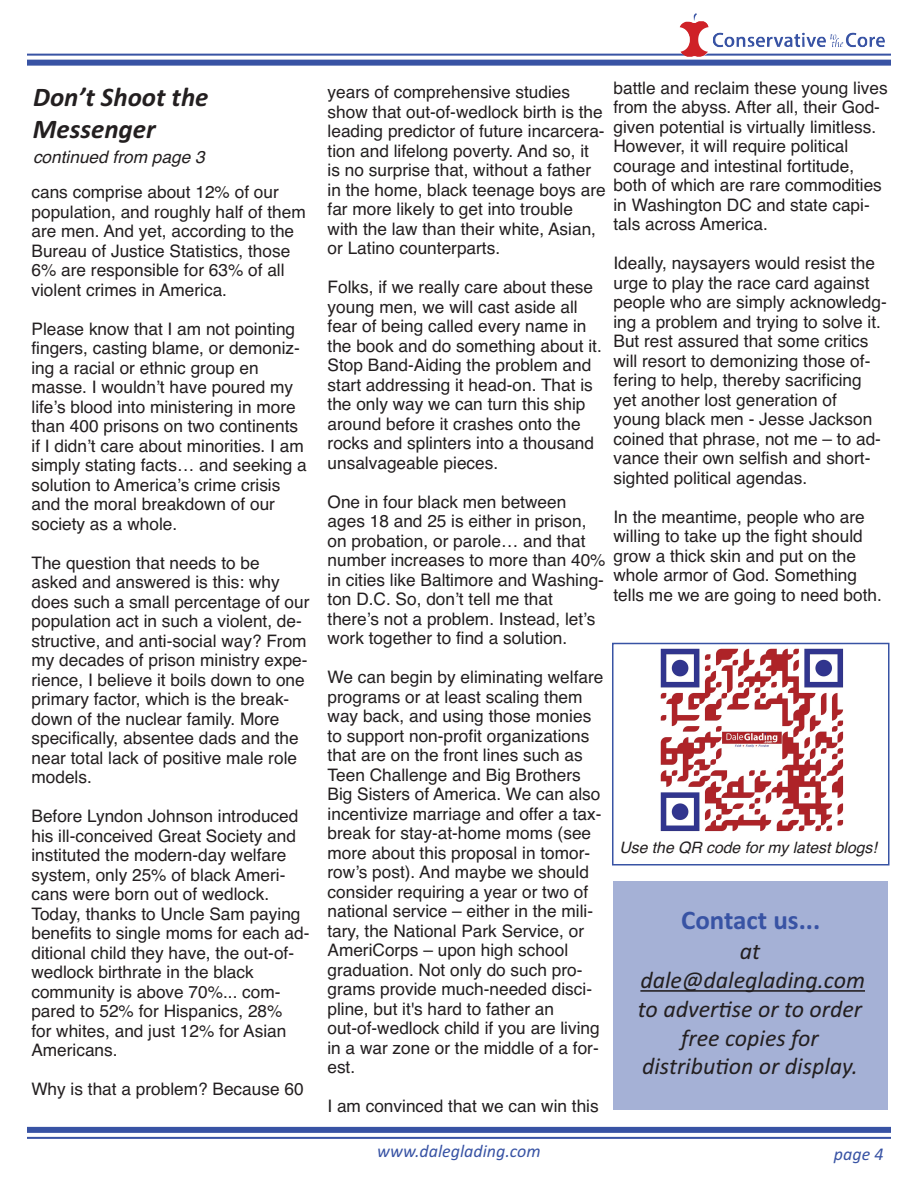
<style>
.page{position:relative;width:918px;height:1188px;background:#fff}
.page>*{position:absolute;margin:0;border:0;box-sizing:border-box;transform-origin:0 0}
.t1{font:italic 700 27px/32.4px "Calibri";color:#231f20}
.t2{font:700 27px "Calibri";color:#3853a4}
.t3{font:italic 24px/28.8px "Calibri";color:#231f20;text-align:center}
.t4{font:italic 18px "Calibri";color:#3853a4}
.t5{font:17.25px/19.5px "Helvetica";color:#231f20}
.t6{font:italic 17.25px "Helvetica";color:#231f20}
.t7{font:italic 15.75px "Helvetica";color:#231f20}
</style>
<div class="page">
<hr style="left:27px;top:54px;width:864px;height:2px;background:#3853a4">
<div style="left:27px;top:60px;width:864px;height:6px;background:#3853a4"></div>
<div style="left:27px;top:1127px;width:864px;height:6px;background:#3853a4"></div>
<hr style="left:27px;top:1137px;width:864px;height:2px;background:#3853a4">
<img style="left:680px;top:13px;width:205px;height:44px">
<img style="left:660px;top:648px;width:184px;height:184px">
<div style="left:612px;top:643px;width:278px;height:223px;border:2px solid #3853a4"></div>
<div style="left:614px;top:881px;width:274px;height:229px;background:#a5b1d6"></div>
<hr style="left:640px;top:990px;width:225px;height:2px;background:#231f20">
<h1 class="t1" style="left:33px;top:80px;width:177px">Don’t Shoot the<br>Messenger</h1>
<p class="t6" style="left:33px;top:147px;width:173px">continued from page 3</p>
<p class="t5" style="left:32px;top:182px;width:276px">cans comprise about 12% of our population, and roughly half of them are men. And yet, according to the<br>Bureau of Justice Statistics, those<br>6% are responsible for 63% of all violent crimes in America.</p>
<p class="t5" style="left:32px;top:319px;width:277px">Please know that I am not pointing fingers, casting blame, or demoniz&shy;ing a racial or ethnic group en masse. I wouldn’t have poured my life’s blood into ministering in more than 400 prisons on two continents if I didn’t care about minorities. I am simply stating facts… and seeking a solution to America’s crime crisis and the moral breakdown of our society as a whole.</p>
<p class="t5" style="left:32px;top:553px;width:280px">The question that needs to be asked and answered is this: why does such a small percentage of our population act in such a violent, de&shy;structive, and anti-social way? From my decades of prison ministry expe&shy;rience, I believe it boils down to one primary factor, which is the break&shy;down of the nuclear family. More specifically, absentee dads and the near total lack of positive male role models.</p>
<p class="t5" style="left:31px;top:806px;width:280px">Before Lyndon Johnson introduced his ill-conceived Great Society and instituted the modern-day welfare system, only 25% of black Ameri&shy;cans were born out of wedlock.<br>Today, thanks to Uncle Sam paying benefits to single moms for each ad&shy;ditional child they have, the out-of&shy;wedlock birthrate in the black community is above 70%... com&shy;pared to 52% for Hispanics, 28%<br>for whites, and just 12% for Asian<br>Americans.</p>
<p class="t5" style="left:31px;top:1079px;width:274px">Why is that a problem? Because 60</p>
<p class="t5" style="left:328px;top:83px;width:280px">years of comprehensive studies show that out-of-wedlock birth is the leading predictor of future incarcera&shy;tion and lifelong poverty. And so, it is no surprise that, without a father in the home, black teenage boys are far more likely to get into trouble with the law than their white, Asian, or Latino counterparts.</p>
<p class="t5" style="left:328px;top:278px;width:276px">Folks, if we really care about these young men, we will cast aside all fear of being called every name in the book and do something about it.<br>Stop Band-Aiding the problem and start addressing it head-on. That is the only way we can turn this ship around before it crashes onto the rocks and splinters into a thousand unsalvageable pieces.</p>
<p class="t5" style="left:328px;top:492px;width:280px">One in four black men between ages 18 and 25 is either in prison, on probation, or parole… and that number increases to more than 40% in cities like Baltimore and Washing&shy;ton D.C. So, don’t tell me that there’s not a problem. Instead, let’s work together to find a solution.</p>
<p class="t5" style="left:327px;top:668px;width:278px">We can begin by eliminating welfare programs or at least scaling them way back, and using those monies to support non-profit organizations that are on the front lines such as<br>Teen Challenge and Big Brothers<br>Big Sisters of America. We can also incentivize marriage and offer a tax&shy;break for stay-at-home moms (see more about this proposal in tomor&shy;row’s post). And maybe we should consider requiring a year or two of national service – either in the mili&shy;tary, the National Park Service, or<br>AmeriCorps – upon high school graduation. Not only do such pro&shy;grams provide much-needed disci&shy;pline, but it's hard to father an out-of-wedlock child if you are living in a war zone or the middle of a for&shy;est.</p>
<p class="t5" style="left:327px;top:1097px;width:273px">I am convinced that we can win this</p>
<p class="t5" style="left:613px;top:78px;width:276px">battle and reclaim these young lives from the abyss. After all, their God&shy;given potential is virtually limitless.<br>However, it will require political courage and intestinal fortitude, both of which are rare commodities in Washington DC and state capi&shy;tals across America.</p>
<p class="t5" style="left:614px;top:254px;width:275px">Ideally, naysayers would resist the urge to play the race card against people who are simply acknowledg&shy;ing a problem and trying to solve it.<br>But rest assured that some critics will resort to demonizing those of&shy;fering to help, thereby sacrificing yet another lost generation of young black men - Jesse Jackson coined that phrase, not me – to ad&shy;vance their own selfish and short&shy;sighted political agendas.</p>
<p class="t5" style="left:614px;top:507px;width:270px">In the meantime, people who are willing to take up the fight should grow a thick skin and put on the whole armor of God. Something tells me we are going to need both.</p>
<p class="t7" style="left:620px;top:839px;width:259px">Use the QR code for my latest blogs!</p>
<h1 class="t2" style="left:681px;top:903px;width:141px">Contact us...</h1>
<h2 class="t3" style="left:638px;top:937px;width:229px">at dale@daleglading.com to advertise or to order free copies for distribution or display.</h2>
<p class="t4" style="left:377px;top:1140px;width:165px">www.daleglading.com</p>
<p class="t4" style="left:834px;top:1143px;width:51px">page 4</p>
</div>
